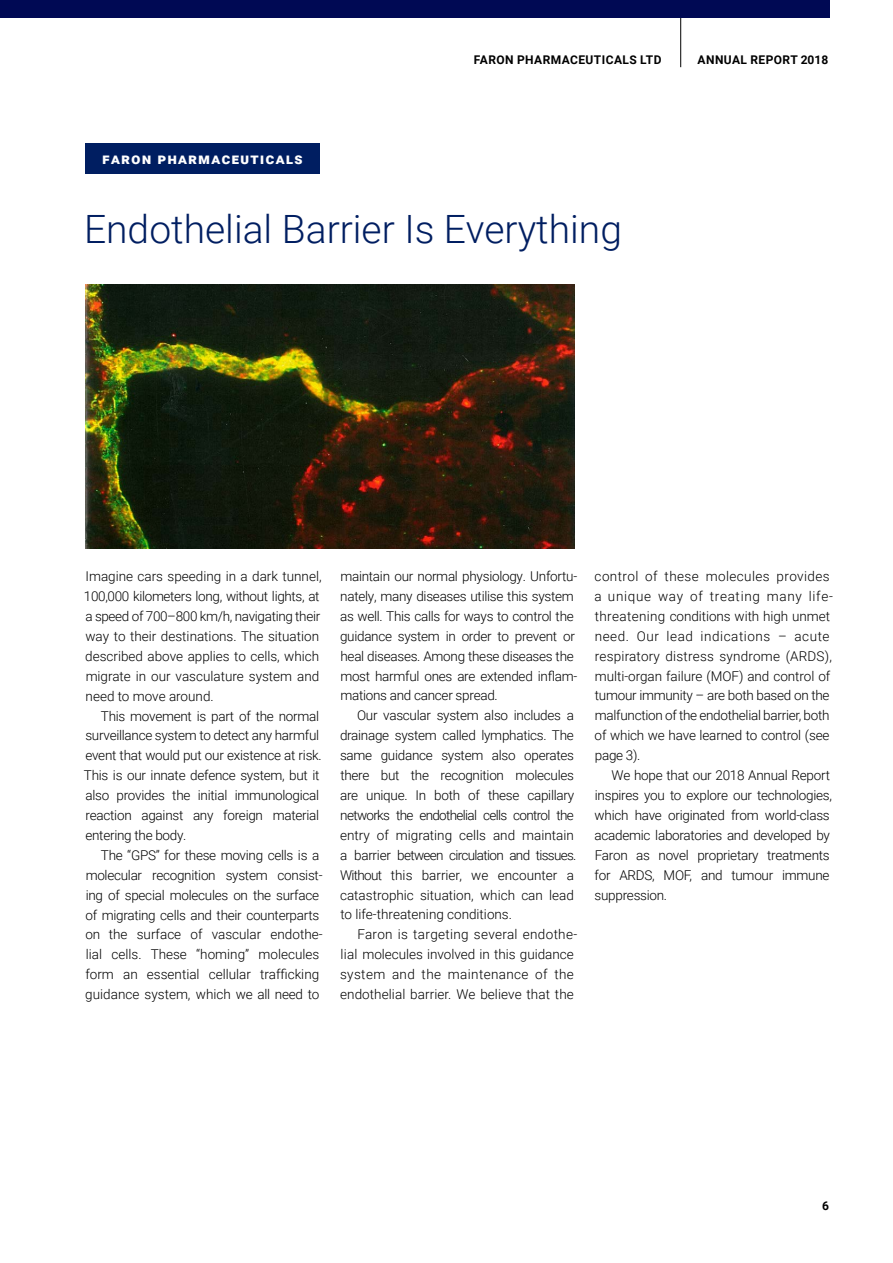
<style>
.page{position:relative;width:893px;height:1263px;background:#fff}
.page>*{position:absolute;margin:0;border:0;box-sizing:border-box;transform-origin:0 0}
.t1{font:300 39px "Roboto";color:#001e61}
.t2{font:900 15px "Roboto";letter-spacing:.125em;color:#fff}
.t3{font:300 13.5px/20px "Roboto";letter-spacing:-.02em;color:#000}
.t4{font:300 13.5px/20px "Roboto";color:#000}
.t5{font:300 13.5px/20px "Roboto";letter-spacing:.005em;color:#000}
.t6{font:700 12px "Roboto";letter-spacing:.035em;color:#000}
</style>
<div class="page">
<hr style="left:680px;top:17px;width:1px;height:50px;background:#000">
<div style="left:0;top:0;width:829px;height:17px;background:#000954"></div>
<div style="left:85px;top:143px;width:235px;height:31px;background:#001e61"></div>
<img style="left:85px;top:285px;width:489px;height:264px">
<p class="t2" style="left:103px;top:148px;width:202px">faron pharmaceuticals</p>
<p class="t6" style="left:474px;top:51px;width:189px">FARON PHARMACEUTICALS LTD</p>
<p class="t6" style="left:698px;top:51px;width:132px">ANNUAL REPORT 2018</p>
<h1 class="t1" style="left:84px;top:202px;width:539px">Endothelial Barrier Is Everything</h1>
<p class="t4" style="left:84px;top:566px;width:239px">Imagine cars speeding in a dark tunnel, 100,000 kilometers long, without lights, at a speed of 700–800 km/h, navigating their way to their destinations. The situation described above applies to cells, which migrate in our vasculature system and need to move around.</p>
<p class="t3" style="left:84px;top:705px;width:239px;text-indent:17px">This movement is part of the normal surveillance system to detect any harmful event that would put our existence at risk.<br>This is our innate defence system, but it also provides the initial immunological reaction against any foreign material entering the body.</p>
<p class="t3" style="left:85px;top:844px;width:239px;text-indent:16px">The “GPS” for these moving cells is a molecular recognition system consist&shy;ing of special molecules on the surface of migrating cells and their counterparts on the surface of vascular endothe&shy;lial cells. These “homing” molecules form an essential cellular trafficking guidance system, which we all need to</p>
<p class="t3" style="left:340px;top:566px;width:239px">maintain our normal physiology. Unfortu&shy;nately, many diseases utilise this system as well. This calls for ways to control the guidance system in order to prevent or heal diseases. Among these diseases the most harmful ones are extended inflam&shy;mations and cancer spread.</p>
<p class="t3" style="left:340px;top:705px;width:238px;text-indent:17px">Our vascular system also includes a drainage system called lymphatics. The same guidance system also operates there but the recognition molecules are unique. In both of these capillary networks the endothelial cells control the entry of migrating cells and maintain a barrier between circulation and tissues.<br>Without this barrier, we encounter a catastrophic situation, which can lead to life-threatening conditions.</p>
<p class="t5" style="left:340px;top:924px;width:239px;text-indent:17px">Faron is targeting several endothe&shy;lial molecules involved in this guidance system and the maintenance of the endothelial barrier. We believe that the</p>
<p class="t3" style="left:595px;top:566px;width:240px">control of these molecules provides a unique way of treating many life&shy;threatening conditions with high unmet need. Our lead indications – acute respiratory distress syndrome (ARDS), multi-organ failure (MOF) and control of tumour immunity – are both based on the malfunction of the endothelial barrier, both of which we have learned to control (see page 3).</p>
<p class="t3" style="left:595px;top:765px;width:239px;text-indent:17px">We hope that our 2018 Annual Report inspires you to explore our technologies, which have originated from world-class academic laboratories and developed by Faron as novel proprietary treatments for ARDS, MOF, and tumour immune suppression.</p>
<p class="t6" style="left:822px;top:1197px;width:8px">6</p>
</div>
